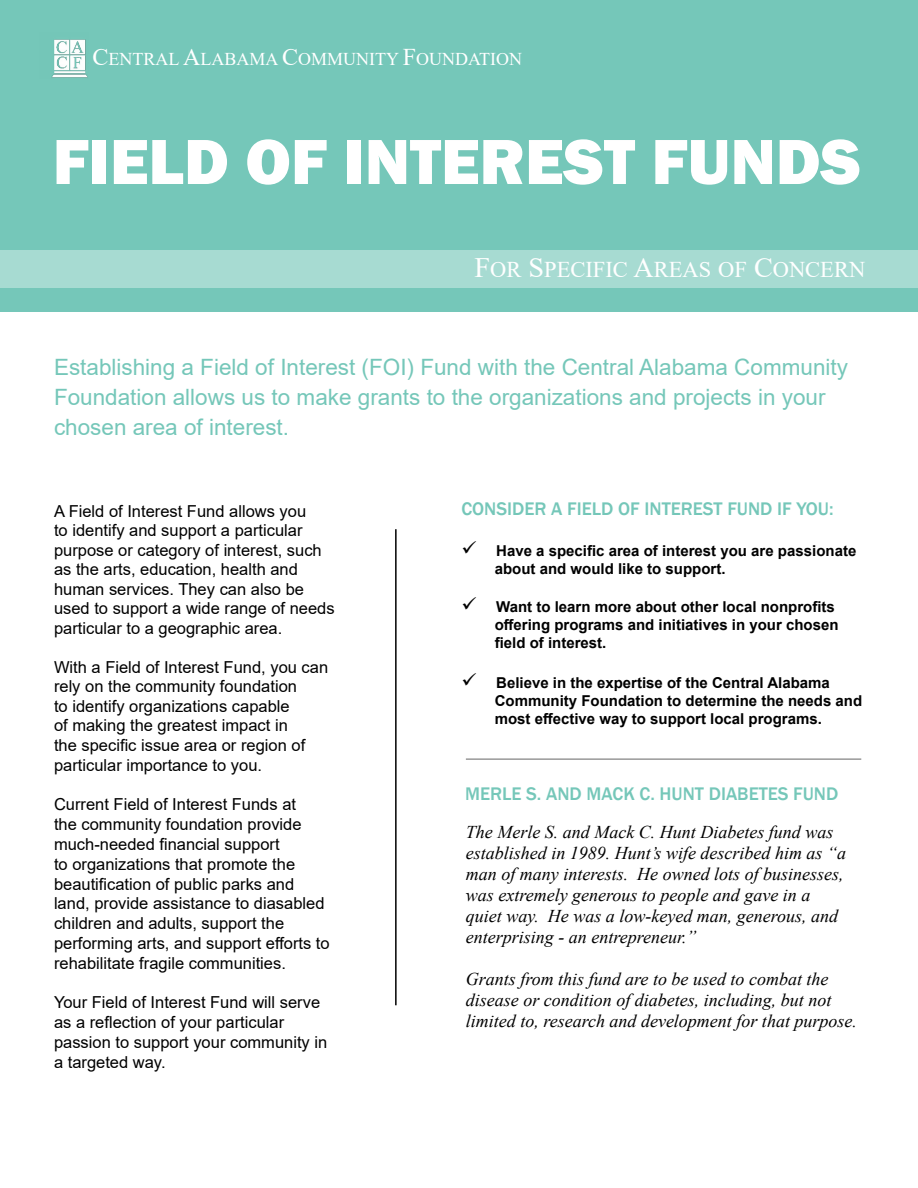
<style>
.page{position:relative;width:918px;height:1188px;background:#fff}
.page>*{position:absolute;margin:0;border:0;box-sizing:border-box;transform-origin:0 0}
.t1{font:800 66px "Franklin Gothic";color:#fff}
.t2{font:22.5px/30px "Arial";color:#75c7b9}
.t3{font:22.5px "Times New Roman";color:#fff}
.t4{font:500 18.75px "Franklin Gothic";color:#75c7b9}
.t5{font:italic 18px/21px "Times New Roman";color:#000}
.t6{font:18px "Times New Roman";color:#fff}
.t7{font:16.5px/19.5px "Arial";color:#000}
.t8{font:700 15px/18px "Arial";color:#000}
.s1{font-size:24px}
.s2{font-size:28.2px}
</style>
<div class="page">
<div style="left:0;top:0;width:918px;height:311px;background:#75c7b9"></div>
<hr style="left:395px;top:529px;width:2px;height:476px;background:#000">
<img style="left:52px;top:39px;width:36px;height:39px">
<div style="left:0;top:250px;width:918px;height:38px;background:#a7dbd2"></div>
<hr style="left:466px;top:758px;width:395px;height:2px;background:#000">
<p class="t6" style="left:92px;top:46px;width:431px"><span class="s1">C</span>ENTRAL <span class="s1">A</span>LABAMA <span class="s1">C</span>OMMUNITY <span class="s1">F</span>OUNDATION</p>
<h1 class="t1" style="left:53px;top:119px;width:809px">FIELD OF INTEREST FUNDS</h1>
<h2 class="t3" style="left:475px;top:253px;width:392px"><span class="s2">F</span>OR <span class="s2">S</span>PECIFIC <span class="s2">A</span>REAS OF <span class="s2">C</span>ONCERN</h2>
<h2 class="t2" style="left:54px;top:352px;width:796px">Establishing a Field of Interest (FOI) Fund with the Central Alabama Community<br>Foundation allows us to make grants to the organizations and projects in your chosen area of interest.</h2>
<p class="t7" style="left:54px;top:501px;width:282px">A Field of Interest Fund allows you<br>to identify and support a particular purpose or category of interest, such as the arts, education, health and human services. They can also be used to support a wide range of needs particular to a geographic area.</p>
<p class="t7" style="left:54px;top:657px;width:276px">With a Field of Interest Fund, you can rely on the community foundation<br>to identify organizations capable<br>of making the greatest impact in<br>the specific issue area or region of particular importance to you.</p>
<p class="t7" style="left:54px;top:795px;width:277px">Current Field of Interest Funds at<br>the community foundation provide much-needed financial support<br>to organizations that promote the beautification of public parks and land, provide assistance to diasabled children and adults, support the performing arts, and support efforts to rehabilitate fragile communities.</p>
<p class="t7" style="left:54px;top:993px;width:275px">Your Field of Interest Fund will serve as a reflection of your particular passion to support your community in a targeted way.</p>
<p class="t4" style="left:461px;top:497px;width:374px">CONSIDER A FIELD OF INTEREST FUND IF YOU:</p>
<p class="t8" style="left:495px;top:542px;width:363px;text-indent:-33px">✓ Have a specific area of interest you are passionate about and would like to support.</p>
<p class="t8" style="left:495px;top:598px;width:345px;text-indent:-33px">✓ Want to learn more about other local nonprofits offering programs and initiatives in your chosen field of interest.</p>
<p class="t8" style="left:495px;top:673px;width:369px;text-indent:-33px">✓ Believe in the expertise of the Central Alabama<br>Community Foundation to determine the needs and most effective way to support local programs.</p>
<p class="t4" style="left:465px;top:782px;width:375px">MERLE S. AND MACK C. HUNT DIABETES FUND</p>
<p class="t5" style="left:466px;top:821px;width:382px">The Merle S. and Mack C. Hunt Diabetes fund was established in 1989. Hunt’s wife described him as “a man of many interests. He owned lots of businesses, was extremely generous to people and gave in a quiet way. He was a low-keyed man, generous, and enterprising - an entrepreneur.”</p>
<p class="t5" style="left:466px;top:968px;width:393px">Grants from this fund are to be used to combat the disease or condition of diabetes, including, but not limited to, research and development for that purpose.</p>
</div>
